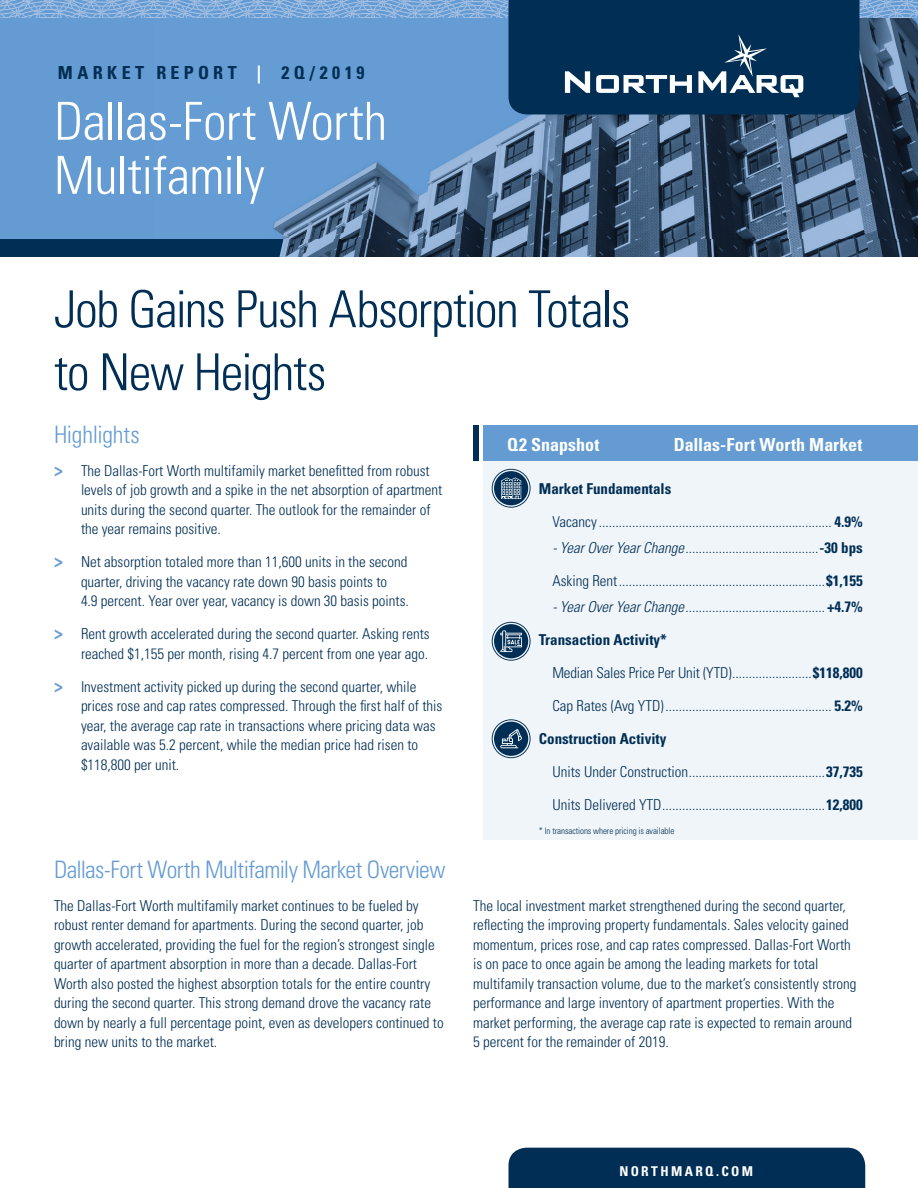
<style>
.page{position:relative;width:918px;height:1188px;background:#fff}
.page>*{position:absolute;margin:0;border:0;box-sizing:border-box;transform-origin:0 0}
.t1{font:300 condensed 52.5px/54px "Univers LT Std";letter-spacing:-.01em;color:#fff}
.t2{font:300 condensed 51px/63px "Univers LT Std";letter-spacing:-.03em;color:#002e54}
.t3{font:300 condensed 24px "Univers LT Std";letter-spacing:-.02em;color:#649bd2}
.t4{font:700 condensed 18px "Univers LT Std";color:#fff}
.t5{font:700 condensed 18px "Univers LT Std";letter-spacing:.24em;color:#002e54}
.t6{font:300 condensed 15px/19.5px "Univers LT Std";color:#002e54}
.t7{font:700 condensed 15px "Univers LT Std";color:#002e54}
.t8{font:700 condensed 13.5px "Univers LT Std";letter-spacing:.17em;color:#fff}
.t9{font:300 condensed 9px "Univers LT Std";letter-spacing:-.01em;color:#002e54}
.s1{color:#fff}
.s2{font-weight:700;font-size:18px;color:#649bd2}
.s3{font-weight:700}
.s4{font-style:italic}
</style>
<div class="page">
<img style="left:0;top:114px;width:918px;height:142px">
<div style="left:508px;top:1148px;width:357px;height:40px;background:#002e54"></div>
<svg style="left:0;top:0;width:918px;height:114px;background:#4574a2"></svg>
<div style="left:483px;top:442px;width:435px;height:397px;background:#f0f5fa"></div>
<div style="left:473px;top:425px;width:6px;height:36px;background:#002e54"></div>
<div style="left:483px;top:425px;width:435px;height:36px;background:#649bd2"></div>
<svg style="left:492px;top:469px;width:39px;height:39px"></svg>
<svg style="left:492px;top:622px;width:39px;height:39px"></svg>
<svg style="left:492px;top:719px;width:39px;height:39px"></svg>
<p class="t5" style="left:58px;top:62px;width:308px">MARKET REPORT <span class="s1">|</span> 2Q/2019</p>
<h1 class="t1" style="left:54px;top:94px;width:335px">Dallas-Fort Worth<br>Multifamily</h1>
<h2 class="t2" style="left:54px;top:278px;width:578px">Job Gains Push Absorption Totals to New Heights</h2>
<h3 class="t3" style="left:54px;top:420px;width:87px">Highlights</h3>
<p class="t6" style="left:81px;top:461px;width:363px;text-indent:-27px"><span class="s2">&gt;</span> The Dallas-Fort Worth multifamily market benefitted from robust levels of job growth and a spike in the net absorption of apartment units during the second quarter. The outlook for the remainder of the year remains positive.</p>
<p class="t6" style="left:81px;top:552px;width:329px;text-indent:-27px"><span class="s2">&gt;</span> Net absorption totaled more than 11,600 units in the second quarter, driving the vacancy rate down 90 basis points to<br>4.9 percent. Year over year, vacancy is down 30 basis points.</p>
<p class="t6" style="left:54px;top:624px;width:377px;text-align:right"><span class="s2">&gt;</span> Rent growth accelerated during the second quarter. Asking rents reached $1,155 per month, rising 4.7 percent from one year ago.</p>
<p class="t6" style="left:81px;top:677px;width:363px;text-indent:-27px"><span class="s2">&gt;</span> Investment activity picked up during the second quarter, while prices rose and cap rates compressed. Through the first half of this year, the average cap rate in transactions where pricing data was available was 5.2 percent, while the median price had risen to $118,800 per unit.</p>
<h3 class="t3" style="left:54px;top:855px;width:393px">Dallas-Fort Worth Multifamily Market Overview</h3>
<p class="t6" style="left:54px;top:896px;width:391px">The Dallas-Fort Worth multifamily market continues to be fueled by robust renter demand for apartments. During the second quarter, job growth accelerated, providing the fuel for the region’s strongest single quarter of apartment absorption in more than a decade. Dallas-Fort Worth also posted the highest absorption totals for the entire country during the second quarter. This strong demand drove the vacancy rate down by nearly a full percentage point, even as developers continued to bring new units to the market.</p>
<p class="t4" style="left:507px;top:433px;width:94px">Q2 Snapshot</p>
<p class="t4" style="left:674px;top:433px;width:190px">Dallas-Fort Worth Market</p>
<p class="t7" style="left:539px;top:479px;width:134px">Market Fundamentals</p>
<p class="t6" style="left:552px;top:512px;width:312px">Vacancy ...................................................................... <span class="s3">4.9%</span></p>
<p class="t6" style="left:552px;top:538px;width:312px"><span class="s4">- Year Over Year Change</span> ........................................<span class="s3">-30 bps</span></p>
<p class="t6" style="left:552px;top:571px;width:312px">Asking Rent ..............................................................<span class="s3">$1,155</span></p>
<p class="t6" style="left:552px;top:597px;width:312px"><span class="s4">- Year Over Year Change</span> ..........................................<span class="s3">+4.7%</span></p>
<p class="t7" style="left:539px;top:630px;width:130px">Transaction Activity*</p>
<p class="t6" style="left:552px;top:663px;width:312px">Median Sales Price Per Unit (YTD) ........................<span class="s3">$118,800</span></p>
<p class="t6" style="left:552px;top:696px;width:312px">Cap Rates (Avg YTD) .................................................. <span class="s3">5.2%</span></p>
<p class="t7" style="left:539px;top:729px;width:129px">Construction Activity</p>
<p class="t6" style="left:552px;top:762px;width:312px">Units Under Construction .........................................<span class="s3">37,735</span></p>
<p class="t6" style="left:552px;top:795px;width:312px">Units Delivered YTD .................................................<span class="s3">12,800</span></p>
<p class="t9" style="left:539px;top:825px;width:137px">* In transactions where pricing is available</p>
<p class="t6" style="left:473px;top:896px;width:385px">The local investment market strengthened during the second quarter, reflecting the improving property fundamentals. Sales velocity gained momentum, prices rose, and cap rates compressed. Dallas-Fort Worth is on pace to once again be among the leading markets for total multifamily transaction volume, due to the market’s consistently strong performance and large inventory of apartment properties. With the market performing, the average cap rate is expected to remain around 5 percent for the remainder of 2019.</p>
<p class="t8" style="left:619px;top:1162px;width:135px">NORTHMARQ.COM</p>
</div>
